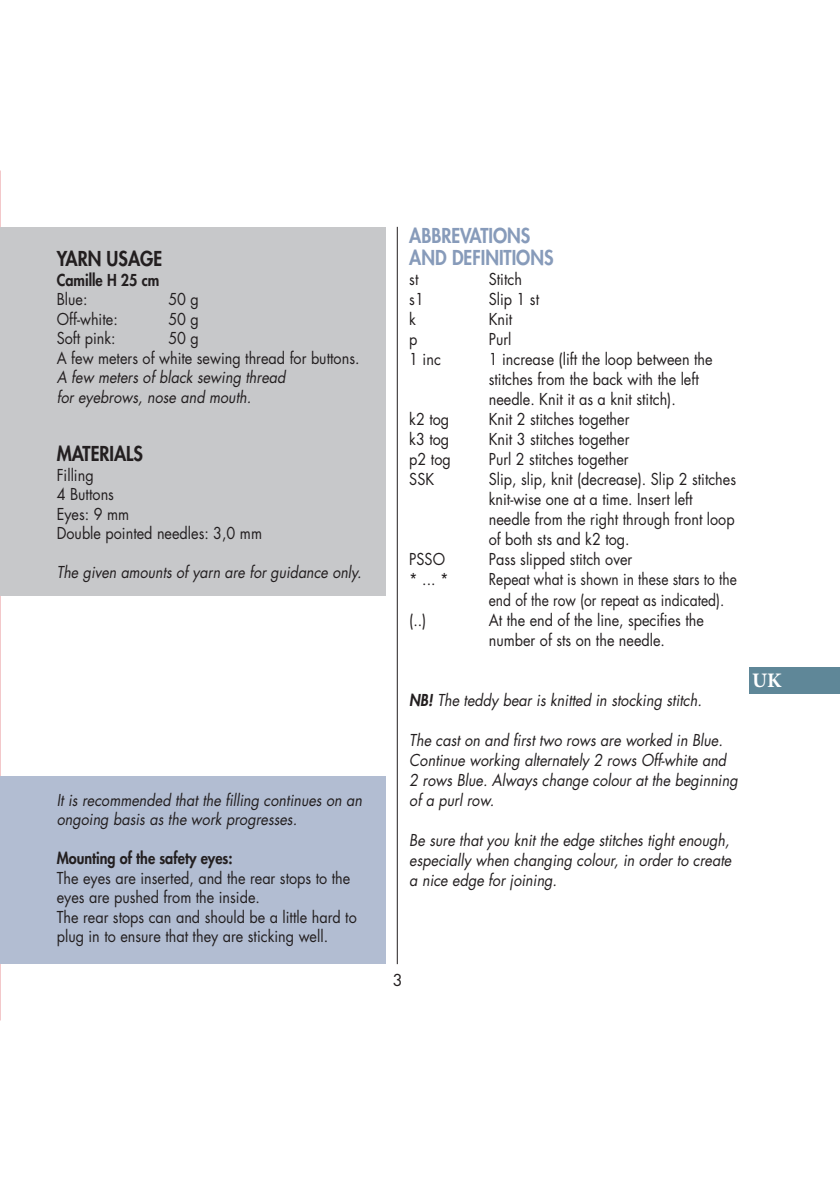
<style>
.page{position:relative;width:840px;height:1191px;background:#fff}
.page>*{position:absolute;margin:0;border:0;box-sizing:border-box;transform-origin:0 0}
.t1{font:700 20.6px "Minion Pro";color:#fff}
.t2{font:800 20px/22px "Futura Std";color:#879bba;scale:.9 1}
.t3{font:800 20px "Futura Std";color:#231f20;scale:.9 1}
.t4{font:16px/19.6px "Futura Std";color:#231f20;scale:.9 1}
.t5{font:italic 16px/20px "Futura Std";color:#231f20;scale:.9 1}
.t6{font:16px/20px "Futura Std";color:#231f20;scale:.86 1}
.t7{font:italic 16px "Futura Std";color:#231f20;scale:.89 1}
.t8{font:800 16px "Futura Std";color:#231f20;scale:.9 1}
.t9{font:16px "Futura Std";color:#231f20}
.s1{font-weight:800}
</style>
<div class="page">
<hr style="left:397px;top:227px;width:1px;height:737px;background:#231f20">
<img style="left:0;top:170px;width:1px;height:850px">
<div style="left:748px;top:666px;width:91px;height:27px;background:#5f8798"></div>
<div style="left:0;top:227px;width:385px;height:368px;background:#c7c8ca"></div>
<div style="left:0;top:776px;width:385px;height:187px;background:#b2bdd2"></div>
<p class="t3" style="left:57px;top:246px;width:119px">YARN USAGE</p>
<p class="t8" style="left:57px;top:269px;width:115px">Camille H 25 cm</p>
<p class="t4" style="left:57px;top:289px;width:36px">Blue:</p>
<p class="t4" style="left:168px;top:289px;width:35px">50 g</p>
<p class="t4" style="left:57px;top:309px;width:69px">Off-white:</p>
<p class="t4" style="left:168px;top:309px;width:35px">50 g</p>
<p class="t4" style="left:57px;top:328px;width:67px">Soft pink:</p>
<p class="t4" style="left:57px;top:328px;width:338px;text-indent:111px">50 g<br>A few meters of white sewing thread for buttons.</p>
<p class="t5" style="left:57px;top:368px;width:255px;line-height:19.4px">A few meters of black sewing thread for eyebrows, nose and mouth.</p>
<p class="t3" style="left:57px;top:441px;width:97px">MATERIALS</p>
<p class="t4" style="left:57px;top:465px;width:229px">Filling<br>4 Buttons<br>Eyes: 9 mm<br>Double pointed needles: 3,0 mm</p>
<p class="t7" style="left:57px;top:562px;width:344px">The given amounts of yarn are for guidance only.</p>
<p class="t5" style="left:57px;top:790px;width:341px">It is recommended that the filling continues on an ongoing basis as the work progresses.</p>
<p class="t8" style="left:57px;top:848px;width:197px">Mounting of the safety eyes:</p>
<p class="t4" style="left:57px;top:868px;width:335px">The eyes are inserted, and the rear stops to the eyes are pushed from the inside.<br>The rear stops can and should be a little hard to plug in to ensure that they are sticking well.</p>
<p class="t2" style="left:409px;top:225px;width:162px">ABBREVATIONS<br>AND DEFINITIONS</p>
<p class="t4" style="left:409px;top:270px;width:12px">st</p>
<p class="t4" style="left:488px;top:270px;width:38px">Stitch</p>
<p class="t4" style="left:409px;top:290px;width:18px">s1</p>
<p class="t4" style="left:488px;top:290px;width:57px">Slip 1 st</p>
<p class="t4" style="left:409px;top:310px;width:9px">k</p>
<p class="t4" style="left:488px;top:310px;width:28px">Knit</p>
<p class="t4" style="left:409px;top:330px;width:11px">p</p>
<p class="t4" style="left:488px;top:330px;width:27px">Purl</p>
<p class="t4" style="left:409px;top:350px;width:37px">1 inc</p>
<p class="t4" style="left:488px;top:350px;width:250px">1 increase (lift the loop between the stitches from the back with the left needle. Knit it as a knit stitch).</p>
<p class="t4" style="left:409px;top:410px;width:46px">k2 tog</p>
<p class="t4" style="left:488px;top:410px;width:158px">Knit 2 stitches together</p>
<p class="t4" style="left:409px;top:430px;width:46px">k3 tog</p>
<p class="t4" style="left:488px;top:430px;width:158px">Knit 3 stitches together</p>
<p class="t4" style="left:409px;top:450px;width:48px">p2 tog</p>
<p class="t4" style="left:488px;top:450px;width:157px">Purl 2 stitches together</p>
<p class="t4" style="left:409px;top:470px;width:29px">SSK</p>
<p class="t4" style="left:488px;top:470px;width:276px">Slip, slip, knit (decrease). Slip 2 stitches knit-wise one at a time. Insert left needle from the right through front loop of both sts and k2 tog.</p>
<p class="t4" style="left:409px;top:550px;width:41px">PSSO</p>
<p class="t4" style="left:488px;top:550px;width:161px">Pass slipped stitch over</p>
<p class="t4" style="left:409px;top:570px;width:45px">* ... *</p>
<p class="t6" style="left:488px;top:570px;width:290px">Repeat what is shown in these stars to the end of the row (or repeat as indicated).</p>
<p class="t4" style="left:409px;top:610px;width:21px">(..)</p>
<p class="t4" style="left:488px;top:610px;width:240px">At the end of the line, specifies the number of sts on the needle.</p>
<p class="t5" style="left:409px;top:690px;width:326px"><span class="s1">NB!</span> The teddy bear is knitted in stocking stitch.</p>
<p class="t5" style="left:409px;top:730px;width:366px">The cast on and first two rows are worked in Blue.<br>Continue working alternately 2 rows Off-white and 2 rows Blue. Always change colour at the beginning of a purl row.</p>
<p class="t5" style="left:409px;top:830px;width:359px;text-align:justify">Be sure that you knit the edge stitches tight enough, especially when changing colour, in order to create a nice edge for joining.</p>
<p class="t1" style="left:751px;top:666px;width:31px">UK</p>
<p class="t9" style="left:392px;top:969px;width:11px">3</p>
</div>
